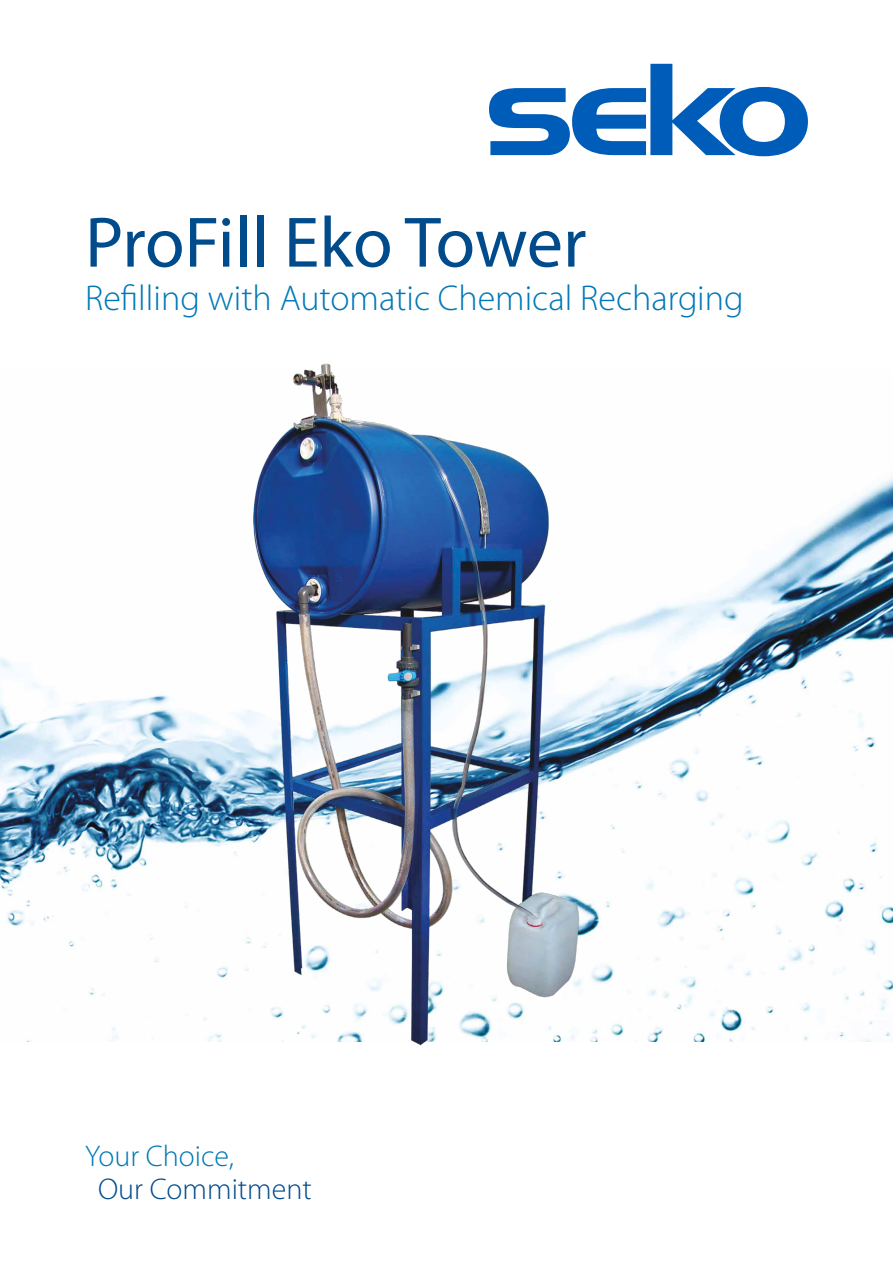
<style>
.page{position:relative;width:893px;height:1263px;background:#fff}
.page>*{position:absolute;margin:0;border:0;box-sizing:border-box;transform-origin:0 0}
.t1{font:72px "Myriad Pro";letter-spacing:-.005em;color:#004b8b}
.t2{font:300 36px "Myriad Pro";color:#0078b7}
.t3{font:300 30px "Myriad Pro";color:#004b8b}
.t4{font:300 30px "Myriad Pro";color:#0078b7}
</style>
<div class="page">
<img style="left:0;top:476px;width:893px;height:566px">
<svg style="left:489px;top:64px;width:319px;height:92px"></svg>
<img style="left:237px;top:363px;width:355px;height:683px">
<h1 class="t1" style="left:85px;top:198px;width:503px">ProFill Eko Tower</h1>
<p class="t2" style="left:85px;top:276px;width:660px">Refilling with Automatic Chemical Recharging</p>
<p class="t4" style="left:85px;top:1138px;width:150px">Your Choice,</p>
<p class="t3" style="left:98px;top:1171px;width:215px">Our Commitment</p>
</div>
